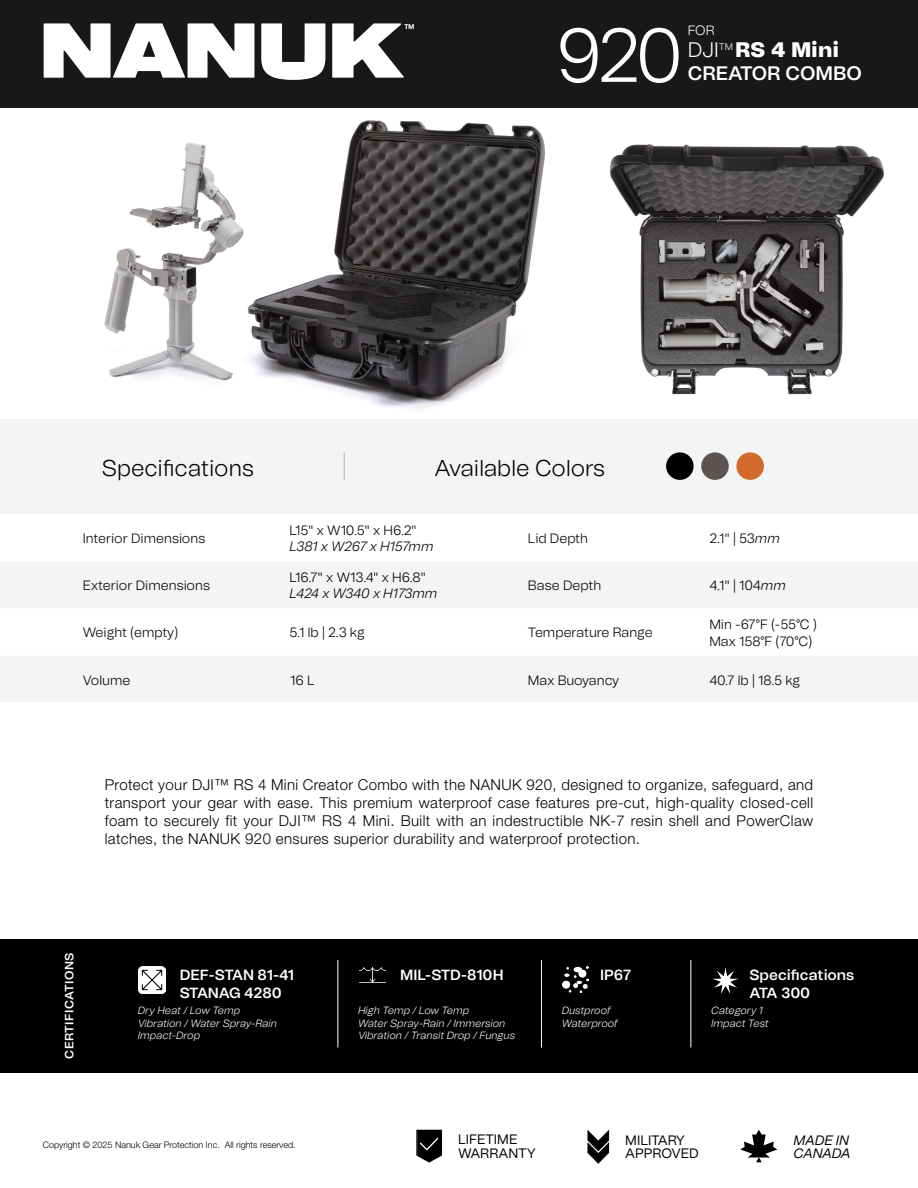
<style>
.page{position:relative;width:918px;height:1188px;background:#fff}
.page>*{position:absolute;margin:0;border:0;box-sizing:border-box;transform-origin:0 0}
.t1{font:300 75.6px "Tomato Grotesk";color:#fff}
.t2{font:300 22.8px "Tomato Grotesk";color:#000}
.t3{font:900 21px "Tomato Grotesk";color:#fff}
.t4{font:600 19.5px "Tomato Grotesk";color:#fff}
.t5{font:300 15px/18px "Helvetica Neue LT Std";letter-spacing:.025em;color:#000;text-align:justify}
.t6{font:600 14.7px/17.7px "Tomato Grotesk";letter-spacing:-.005em;color:#fff}
.t7{font:13.65px/13.5px "Tomato Grotesk";letter-spacing:-.005em;color:#000}
.t8{font:italic 13.65px/13.5px "Tomato Grotesk";letter-spacing:-.02em;color:#000}
.t9{font:300 13.5px/16.2px "Tomato Grotesk";color:#000}
.t10{font:italic 300 13.5px "Tomato Grotesk";letter-spacing:-.015em;color:#000}
.t11{font:300 13.5px "Tomato Grotesk";color:#fff}
.t12{font:600 12px "Tomato Grotesk";letter-spacing:.04em;color:#fff}
.t13{font:italic 300 10.5px/12.6px "Tomato Grotesk";color:#fff}
.t14{font:300 9px "Helvetica Neue LT Std";color:#000}
.s1{font-weight:300}
.s2{font-style:italic}
</style>
<div class="page">
<div style="left:0;top:146px;width:918px;height:555px;background:#f3f4f5"></div>
<div style="left:666px;top:452px;width:28px;height:28px;background:#000;border-radius:50%"></div>
<div style="left:701px;top:452px;width:28px;height:28px;background:#5c5452;border-radius:50%"></div>
<div style="left:736px;top:452px;width:28px;height:28px;background:#d26a2b;border-radius:50%"></div>
<svg style="left:0;top:514px;width:918px;height:141px;fill:#fff"></svg>
<svg style="left:344px;top:453px;width:1px;height:27px"></svg>
<div style="left:0;top:939px;width:918px;height:134px;background:#000"></div>
<hr style="left:338px;top:960px;width:1px;height:87px;background:#fff">
<hr style="left:541px;top:960px;width:1px;height:87px;background:#fff">
<hr style="left:691px;top:960px;width:1px;height:87px;background:#fff">
<img style="left:139px;top:967px;width:27px;height:27px">
<img style="left:360px;top:967px;width:26px;height:16px">
<img style="left:563px;top:966px;width:26px;height:26px">
<img style="left:712px;top:967px;width:26px;height:26px">
<div style="left:0;top:108px;width:918px;height:310px;background:#fff"></div>
<img style="left:104px;top:120px;width:441px;height:288px">
<img style="left:609px;top:144px;width:275px;height:251px">
<div style="left:0;top:0;width:918px;height:108px;background:#171918"></div>
<svg style="left:587px;top:1130px;width:22px;height:34px"></svg>
<svg style="left:416px;top:1130px;width:26px;height:33px"></svg>
<svg style="left:740px;top:1130px;width:37px;height:32px"></svg>
<svg style="left:44px;top:23px;width:210px;height:55px"></svg>
<svg style="left:261px;top:23px;width:64px;height:57px"></svg>
<svg style="left:332px;top:23px;width:82px;height:55px"></svg>
<h1 class="t1" style="left:556px;top:4px;width:130px">920</h1>
<p class="t11" style="left:688px;top:21px;width:28px">FOR</p>
<h3 class="t3" style="left:688px;top:34px;width:153px"><span class="s1">DJI</span><sup>TM</sup> RS 4 Mini</h3>
<h3 class="t4" style="left:688px;top:59px;width:176px">CREATOR COMBO</h3>
<h2 class="t2" style="left:102px;top:453px;width:153px">Specifications</h2>
<h2 class="t2" style="left:435px;top:453px;width:172px">Available Colors</h2>
<p class="t9" style="left:83px;top:530px;width:124px">Interior Dimensions</p>
<p class="t9" style="left:83px;top:577px;width:129px">Exterior Dimensions</p>
<p class="t9" style="left:290px;top:522px;width:129px">L15" x W10.5" x H6.2"</p>
<p class="t10" style="left:290px;top:537px;width:145px">L381 x W267 x H157mm</p>
<p class="t9" style="left:290px;top:569px;width:138px">L16.7" x W13.4" x H6.8"</p>
<p class="t10" style="left:290px;top:584px;width:149px">L424 x W340 x H173mm</p>
<p class="t9" style="left:528px;top:530px;width:62px">Lid Depth</p>
<p class="t9" style="left:709px;top:530px;width:72px">2.1" | 53<span class="s2">mm</span></p>
<p class="t9" style="left:528px;top:577px;width:75px">Base Depth</p>
<p class="t9" style="left:709px;top:577px;width:78px">4.1" | 104<span class="s2">mm</span></p>
<p class="t9" style="left:83px;top:624px;width:97px">Weight (empty)</p>
<p class="t9" style="left:290px;top:624px;width:77px">5.1 lb | 2.3 kg</p>
<p class="t9" style="left:528px;top:624px;width:126px">Temperature Range</p>
<p class="t9" style="left:709px;top:616px;width:109px">Min -67°F (-55°C )<br>Max 158°F (70°C)</p>
<p class="t9" style="left:83px;top:672px;width:49px">Volume</p>
<p class="t9" style="left:290px;top:672px;width:26px">16 L</p>
<p class="t9" style="left:528px;top:672px;width:93px">Max Buoyancy</p>
<p class="t9" style="left:709px;top:672px;width:92px">40.7 lb | 18.5 kg</p>
<p class="t5" style="left:105px;top:775px;width:710px">Protect your DJI™ RS 4 Mini Creator Combo with the NANUK 920, designed to organize, safeguard, and transport your gear with ease. This premium waterproof case features pre-cut, high-quality closed-cell foam to securely fit your DJI™ RS 4 Mini. Built with an indestructible NK-7 resin shell and PowerClaw latches, the NANUK 920 ensures superior durability and waterproof protection.</p>
<p class="t12" style="left:61px;top:1059px;width:108px;rotate:-90deg">CERTIFICATIONS</p>
<p class="t6" style="left:180px;top:965px;width:116px">DEF-STAN 81-41<br>STANAG 4280</p>
<p class="t13" style="left:138px;top:1004px;width:141px">Dry Heat / Low Temp<br>Vibration / Water Spray-Rain<br>Impact-Drop</p>
<p class="t6" style="left:400px;top:965px;width:105px">MIL-STD-810H</p>
<p class="t13" style="left:358px;top:1004px;width:158px">High Temp / Low Temp<br>Water Spray-Rain / Immersion<br>Vibration / Transit Drop / Fungus</p>
<p class="t6" style="left:600px;top:965px;width:32px">IP67</p>
<p class="t13" style="left:562px;top:1004px;width:58px">Dustproof<br>Waterproof</p>
<p class="t6" style="left:750px;top:965px;width:106px">Specifications<br>ATA 300</p>
<p class="t13" style="left:711px;top:1004px;width:59px">Category 1<br>Impact Test</p>
<p class="t7" style="left:458px;top:1132px;width:79px">LIFETIME<br>WARRANTY</p>
<p class="t14" style="left:43px;top:1140px;width:255px">Copyright © 2025 Nanuk Gear Protection Inc. All rights reserved.</p>
<p class="t8" style="left:794px;top:1133px;width:59px">MADE IN<br>CANADA</p>
<p class="t7" style="left:625px;top:1133px;width:75px">MILITARY<br>APPROVED</p>
</div>
